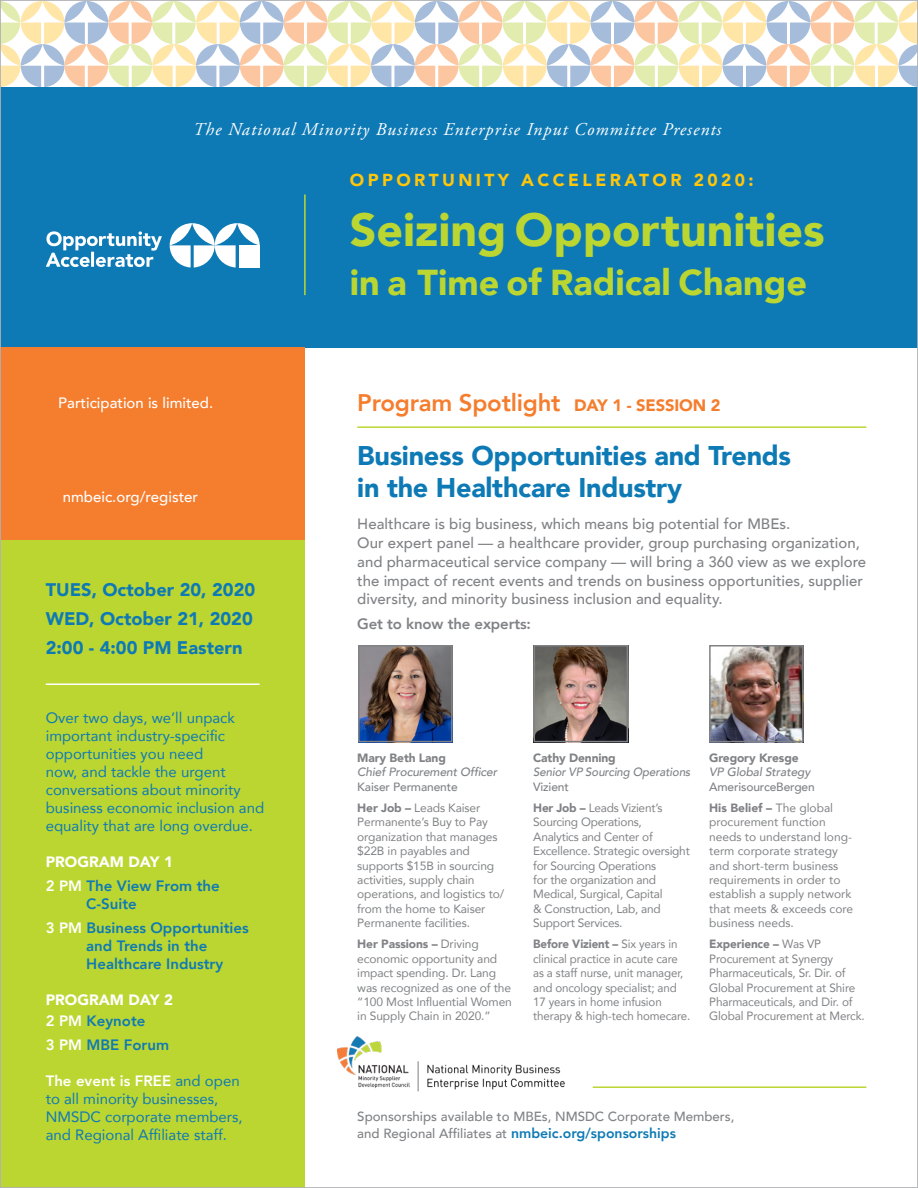
<style>
.page{position:relative;width:918px;height:1188px;background:#fff}
.page>*{position:absolute;margin:0;border:0;box-sizing:border-box;transform-origin:0 0}
.t1{font:900 46.5px "Avenir";color:#bcd631}
.t2{font:900 36px "Avenir";color:#bcd631}
.t3{font:900 27px/31.5px "Avenir";letter-spacing:-.01em;color:#0e7ab5}
.t4{font:800 24px "Avenir";letter-spacing:-.01em;color:#f57d2e}
.t5{font:900 18.3px/29.1px "Avenir";color:#0e7ab5}
.t6{font:italic 18px "Adobe Garamond Pro";letter-spacing:.06em;color:#fff}
.t7{font:900 17.4px "Avenir";letter-spacing:.2em;color:#ffc60a}
.t8{font:500 15px/18.8px "Avenir";color:#808285}
.t9{font:15px/18px "Avenir";color:#0e7ab5}
.t10{font:800 15px/24px "Avenir";color:#0e7ab5}
.t11{font:500 15px "Avenir";color:#fff}
.t12{font:900 15px/21px "Avenir";color:#fff}
.t13{font:800 15px "Avenir";letter-spacing:-.01em;color:#808285}
.t14{font:500 13.2px/16.8px "Avenir";color:#808285}
.t15{font:12px/14.4px "Avenir";letter-spacing:-.01em;color:#808285}
.t16{font:12px/14.4px "Avenir";letter-spacing:-.01em;color:#808285;scale:.96 1}
.t17{font:500 12px/21.1px "Avenir";letter-spacing:-.01em;color:#808285}
.t18{font:italic 500 12px "Avenir";letter-spacing:-.01em;color:#808285}
.t19{font:900 12px "Avenir";letter-spacing:-.01em;color:#808285}
.t20{font:italic 500 12px "Avenir";letter-spacing:-.01em;color:#808285;scale:.96 1}
.s1{font-weight:900;color:#fff}
.s2{color:#fff}
.s3{font-weight:800}
.s4{font-weight:800;color:#0e7ab5}
.s5{font-weight:800;color:#fff}
.s6{font-weight:900;font-size:16.5px}
.s7{font-weight:900}
.s8{font-weight:400}
.s9{font-weight:500}
.s10{font-weight:800;font-size:14.1px;color:#0e7ab5}
</style>
<div class="page">
<svg style="left:2px;top:2px;width:914px;height:85px"></svg>
<div style="left:0;top:87px;width:918px;height:261px;background:#0e7ab5"></div>
<div style="left:0;top:538px;width:304px;height:650px;background:#bcd631"></div>
<div style="left:0;top:348px;width:304px;height:192px;background:#f57d2e"></div>
<svg style="left:46px;top:231px;width:116px;height:36px"></svg>
<svg style="left:170px;top:223px;width:90px;height:45px"></svg>
<div style="left:239px;top:245px;width:21px;height:23px;background:#fff"></div>
<hr style="left:304px;top:194px;width:2px;height:101px;background:#bcd631">
<img style="left:338px;top:1037px;width:227px;height:55px">
<hr style="left:357px;top:426px;width:509px;height:2px;background:#bcd631">
<hr style="left:593px;top:1086px;width:273px;height:2px;background:#bcd631">
<hr style="left:46px;top:683px;width:214px;height:2px;background:#fff">
<img style="left:361px;top:648px;width:89px;height:91px">
<div style="left:358px;top:645px;width:95px;height:97px;border:2px solid #808285"></div>
<img style="left:537px;top:648px;width:88px;height:91px">
<div style="left:534px;top:645px;width:94px;height:97px;border:2px solid #808285"></div>
<img style="left:712px;top:648px;width:89px;height:91px">
<div style="left:709px;top:645px;width:95px;height:97px;border:2px solid #808285"></div>
<h3 class="t6" style="left:193px;top:119px;width:530px">The National Minority Business Enterprise Input Committee Presents</h3>
<p class="t11" style="left:58px;top:390px;width:156px">Participation is limited.</p>
<p class="t11" style="left:63px;top:484px;width:137px">nmbeic.org/register</p>
<h3 class="t5" style="left:46px;top:575px;width:211px">TUES, October 20, 2020<br>WED, October 21, 2020<br>2:00 - 4:00 PM Eastern</h3>
<p class="t9" style="left:46px;top:708px;width:220px">Over two days, we’ll unpack important industry-specific opportunities you need<br>now, and tackle the urgent conversations about minority business economic inclusion and equality that are long overdue.</p>
<p class="t10" style="left:46px;top:850px;width:176px"><span class="s1">PROGRAM DAY 1<br></span><span class="s2">2 PM</span> The View From the</p>
<p class="t10" style="left:46px;top:892px;width:205px;text-indent:40px">C-Suite<br><span class="s2">3 PM</span> Business Opportunities</p>
<p class="t10" style="left:86px;top:937px;width:139px;line-height:18px">and Trends in the<br>Healthcare Industry</p>
<p class="t12" style="left:46px;top:989px;width:129px">PROGRAM DAY 2<br><span class="s3">2 PM</span> <span class="s4">Keynote</span></p>
<p class="t10" style="left:46px;top:1033px;width:125px"><span class="s2">3 PM</span> MBE Forum</p>
<p class="t9" style="left:46px;top:1071px;width:199px"><span class="s5">The event is FREE</span> and open to all minority businesses,<br>NMSDC corporate members, and Regional Affiliate staff.</p>
<h3 class="t7" style="left:350px;top:165px;width:405px">OPPORTUNITY ACCELERATOR 2020:</h3>
<h1 class="t1" style="left:350px;top:190px;width:476px">Seizing Opportunities</h1>
<h2 class="t2" style="left:350px;top:251px;width:459px">in a Time of Radical Change</h2>
<h3 class="t4" style="left:357px;top:383px;width:365px">Program Spotlight <span class="s6">DAY 1 - SESSION 2</span></h3>
<h3 class="t3" style="left:357px;top:439px;width:435px">Business Opportunities and Trends in the Healthcare Industry</h3>
<p class="t8" style="left:357px;top:514px;width:511px">Healthcare is big business, which means big potential for MBEs.<br>Our expert panel — a healthcare provider, group purchasing organization, and pharmaceutical service company — will bring a 360 view as we explore the impact of recent events and trends on business opportunities, supplier diversity, and minority business inclusion and equality.</p>
<p class="t13" style="left:357px;top:612px;width:175px">Get to know the experts:</p>
<p class="t19" style="left:357px;top:748px;width:90px">Mary Beth Lang</p>
<p class="t18" style="left:357px;top:765px;width:141px">Chief Procurement Officer</p>
<p class="t17" style="left:357px;top:775px;width:125px">Kaiser Permanente<br><span class="s7">Her Job –</span> <span class="s8">Leads Kaiser</span></p>
<p class="t15" style="left:357px;top:815px;width:148px">Permanente’s Buy to Pay organization that manages $22B in payables and supports $15B in sourcing activities, supply chain operations, and logistics to/ from the home to Kaiser<br>Permanente facilities.</p>
<p class="t15" style="left:357px;top:937px;width:156px"><span class="s7">Her Passions –</span> Driving economic opportunity and impact spending. Dr. Lang was recognized as one of the “100 Most Influential Women in Supply Chain in 2020.”</p>
<p class="t19" style="left:533px;top:748px;width:84px">Cathy Denning</p>
<p class="t20" style="left:533px;top:765px;width:165px">Senior VP Sourcing Operations</p>
<p class="t15" style="left:533px;top:776px;width:131px;line-height:21.1px"><span class="s9">Vizient<br></span><span class="s7">Her Job –</span> Leads Vizient’s</p>
<p class="t15" style="left:533px;top:815px;width:158px">Sourcing Operations,<br>Analytics and Center of<br>Excellence. Strategic oversight for Sourcing Operations<br>for the organization and<br>Medical, Surgical, Capital<br>&amp; Construction, Lab, and<br>Support Services.</p>
<p class="t16" style="left:533px;top:937px;width:165px"><span class="s7">Before Vizient –</span> Six years in clinical practice in acute care as a staff nurse, unit manager, and oncology specialist; and<br>17 years in home infusion therapy &amp; high-tech homecare.</p>
<p class="t19" style="left:709px;top:748px;width:91px">Gregory Kresge</p>
<p class="t18" style="left:709px;top:765px;width:103px">VP Global Strategy</p>
<p class="t17" style="left:709px;top:775px;width:126px">AmerisourceBergen<br><span class="s7">His Belief –</span> <span class="s8">The global</span></p>
<p class="t15" style="left:709px;top:815px;width:146px">procurement function needs to understand long&shy;term corporate strategy and short-term business requirements in order to establish a supply network that meets &amp; exceeds core business needs.</p>
<p class="t15" style="left:709px;top:937px;width:157px"><span class="s7">Experience –</span> Was VP<br>Procurement at Synergy<br>Pharmaceuticals, Sr. Dir. of<br>Global Procurement at Shire<br>Pharmaceuticals, and Dir. of<br>Global Procurement at Merck.</p>
<p class="t14" style="left:357px;top:1107px;width:379px">Sponsorships available to MBEs, NMSDC Corporate Members, and Regional Affiliates at <span class="s10">nmbeic.org/sponsorships</span></p>
</div>
